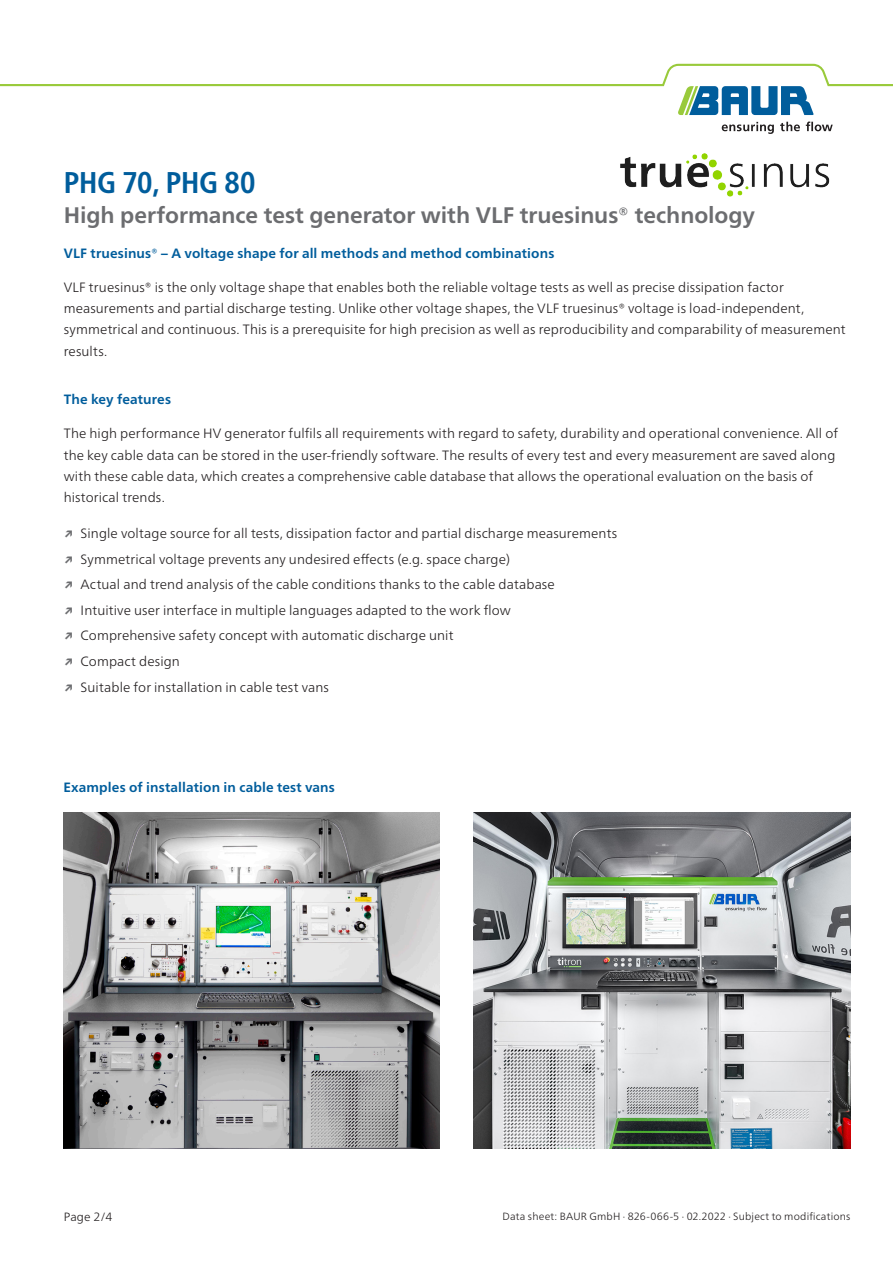
<style>
.page{position:relative;width:893px;height:1263px;background:#fff}
.page>*{position:absolute;margin:0;border:0;box-sizing:border-box;transform-origin:0 0}
.DB_-_Titel_Produktna{font:700 condensed 30px "Frutiger Neue LTW1 G";letter-spacing:-.01em;color:#005d9c}
.DB_-_Titel_Produktbe{font:700 22.5px "Frutiger Neue LTW1 G";letter-spacing:-.005em;color:#6c6d70}
.DB___Fließtext{font:300 13.5px/21.3px "Frutiger Neue LTW1 G";letter-spacing:.005em;color:#231f20}
.DB_-_Condensed_Übers{font:700 13.5px "Frutiger Neue LTW1 G";letter-spacing:.01em;color:#005d9c}
.t1{font:300 12px "Frutiger Neue LTW1 G";color:#231f20}
.t2{font:300 10.5px "Frutiger Neue LTW1 G";letter-spacing:.015em;color:#231f20}
.s1{font-weight:700;color:#6c6d70}
</style>
<div class="page">
<svg style="left:722px;top:122px;width:52px;height:12px"></svg>
<svg style="left:780px;top:122px;width:20px;height:9px"></svg>
<svg style="left:806px;top:122px;width:27px;height:9px"></svg>
<svg style="left:0;top:64px;width:893px;height:51px"></svg>
<img style="left:620px;top:153px;width:210px;height:44px">
<img style="left:63px;top:812px;width:377px;height:336px">
<img style="left:474px;top:812px;width:376px;height:336px">
<p class="DB_-_Titel_Produktna" style="left:64px;top:160px;width:193px">PHG 70, PHG 80</p>
<p class="DB_-_Titel_Produktbe" style="left:64px;top:199px;width:693px">High performance test generator with VLF truesinus® technology</p>
<p class="DB_-_Condensed_Übers" style="left:64px;top:243px;width:492px">VLF truesinus® – A voltage shape for all methods and method combinations</p>
<p class="DB___Fließtext" style="left:64px;top:275px;width:783px">VLF truesinus® is the only voltage shape that enables both the reliable voltage tests as well as precise dissipation factor measurements and partial discharge testing. Unlike other voltage shapes, the VLF truesinus® voltage is load-independent, symmetrical and continuous. This is a prerequisite for high precision as well as reproducibility and comparability of measurement results.</p>
<p class="DB_-_Condensed_Übers" style="left:64px;top:390px;width:109px">The key features</p>
<p class="DB___Fließtext" style="left:64px;top:422px;width:776px">The high performance HV generator fulfils all requirements with regard to safety, durability and operational convenience. All of the key cable data can be stored in the user-friendly software. The results of every test and every measurement are saved along with these cable data, which creates a comprehensive cable database that allows the operational evaluation on the basis of historical trends.</p>
<p class="DB___Fließtext" style="left:64px;top:522px;width:555px"><span class="s1">↗</span> Single voltage source for all tests, dissipation factor and partial discharge measurements</p>
<p class="DB___Fließtext" style="left:64px;top:548px;width:448px"><span class="s1">↗</span> Symmetrical voltage prevents any undesired effects (e.g. space charge)</p>
<p class="DB___Fließtext" style="left:64px;top:573px;width:493px"><span class="s1">↗</span> Actual and trend analysis of the cable conditions thanks to the cable database</p>
<p class="DB___Fließtext" style="left:64px;top:599px;width:449px"><span class="s1">↗</span> Intuitive user interface in multiple languages adapted to the work flow</p>
<p class="DB___Fließtext" style="left:64px;top:624px;width:391px"><span class="s1">↗</span> Comprehensive safety concept with automatic discharge unit</p>
<p class="DB___Fließtext" style="left:64px;top:650px;width:118px"><span class="s1">↗</span> Compact design</p>
<p class="DB___Fließtext" style="left:64px;top:675px;width:267px"><span class="s1">↗</span> Suitable for installation in cable test vans</p>
<p class="DB_-_Condensed_Übers" style="left:63px;top:777px;width:273px">Examples of installation in cable test vans</p>
<p class="t1" style="left:64px;top:1208px;width:50px">Page 2/4</p>
<p class="t2" style="left:502px;top:1208px;width:349px">Data sheet: BAUR GmbH · 826-066-5 · 02.2022 · Subject to modifications</p>
</div>
